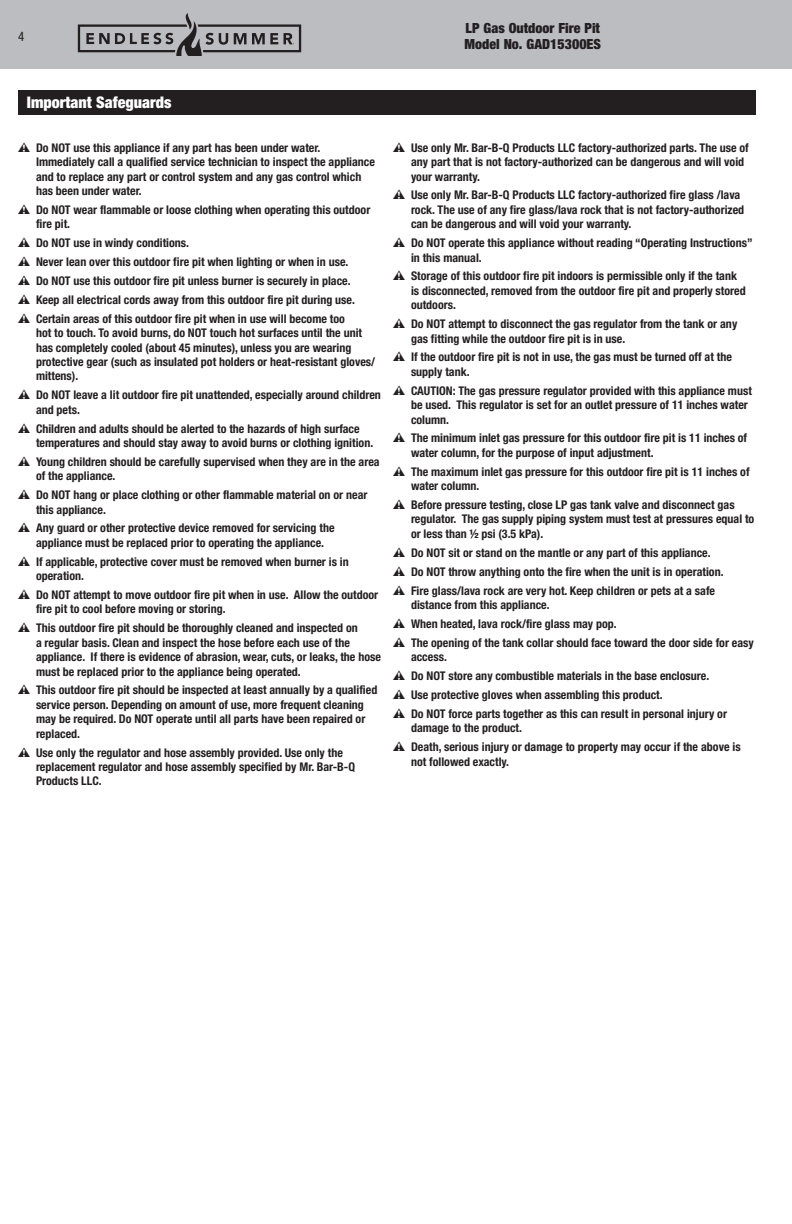
<style>
.page{position:relative;width:792px;height:1224px;background:#fff}
.page>*{position:absolute;margin:0;border:0;box-sizing:border-box;transform-origin:0 0}
.Section_Header{font:900 condensed 16px "Helvetica Neue LT Std";color:#fff}
.t1{font:900 condensed 14px "Helvetica Neue LT Std";color:#231f20}
.t2{font:condensed 13px "Helvetica Neue LT Std";color:#231f20}
.t3{font:700 condensed 12px/14.4px "Helvetica Neue LT Std";color:#231f20}
.s1{font-family:"Warnings";font-weight:400;font-stretch:normal}
</style>
<div class="page">
<div style="left:0;top:0;width:792px;height:69px;background:#bcbdc0"></div>
<div style="left:18px;top:90px;width:738px;height:25px;background:#231f20"></div>
<svg style="left:78px;top:13px;width:223px;height:43px"></svg>
<p class="t2" style="left:18px;top:29px;width:8px">4</p>
<p class="t1" style="left:466px;top:19px;width:136px">LP Gas Outdoor Fire Pit</p>
<p class="t1" style="left:464px;top:36px;width:138px">Model No. GAD15300ES</p>
<p class="Section_Header" style="left:27px;top:93px;width:146px">Important Safeguards</p>
<p class="t3" style="left:36px;top:140px;width:340px;text-indent:-18px"><span class="s1">W</span> Do NOT use this appliance if any part has been under water.<br>Immediately call a qualified service technician to inspect the appliance and to replace any part or control system and any gas control which has been under water.</p>
<p class="t3" style="left:36px;top:202px;width:336px;text-indent:-18px"><span class="s1">W</span> Do NOT wear flammable or loose clothing when operating this outdoor fire pit.</p>
<p class="t3" style="left:18px;top:235px;width:173px"><span class="s1">W</span> Do NOT use in windy conditions.</p>
<p class="t3" style="left:18px;top:254px;width:332px"><span class="s1">W</span> Never lean over this outdoor fire pit when lighting or when in use.</p>
<p class="t3" style="left:18px;top:273px;width:334px"><span class="s1">W</span> Do NOT use this outdoor fire pit unless burner is securely in place.</p>
<p class="t3" style="left:18px;top:292px;width:339px"><span class="s1">W</span> Keep all electrical cords away from this outdoor fire pit during use.</p>
<p class="t3" style="left:36px;top:311px;width:341px;text-indent:-18px"><span class="s1">W</span> Certain areas of this outdoor fire pit when in use will become too<br>hot to touch. To avoid burns, do NOT touch hot surfaces until the unit has completely cooled (about 45 minutes), unless you are wearing protective gear (such as insulated pot holders or heat-resistant gloves/ mittens).</p>
<p class="t3" style="left:36px;top:388px;width:346px;text-indent:-18px"><span class="s1">W</span> Do NOT leave a lit outdoor fire pit unattended, especially around children and pets.</p>
<p class="t3" style="left:36px;top:421px;width:339px;text-indent:-18px"><span class="s1">W</span> Children and adults should be alerted to the hazards of high surface temperatures and should stay away to avoid burns or clothing ignition.</p>
<p class="t3" style="left:36px;top:454px;width:345px;text-indent:-18px"><span class="s1">W</span> Young children should be carefully supervised when they are in the area of the appliance.</p>
<p class="t3" style="left:36px;top:487px;width:333px;text-indent:-18px"><span class="s1">W</span> Do NOT hang or place clothing or other flammable material on or near this appliance.</p>
<p class="t3" style="left:36px;top:521px;width:300px;text-indent:-18px"><span class="s1">W</span> Any guard or other protective device removed for servicing the appliance must be replaced prior to operating the appliance.</p>
<p class="t3" style="left:36px;top:554px;width:314px;text-indent:-18px"><span class="s1">W</span> If applicable, protective cover must be removed when burner is in operation.</p>
<p class="t3" style="left:36px;top:587px;width:344px;text-indent:-18px"><span class="s1">W</span> Do NOT attempt to move outdoor fire pit when in use. Allow the outdoor fire pit to cool before moving or storing.</p>
<p class="t3" style="left:36px;top:621px;width:347px;text-indent:-18px"><span class="s1">W</span> This outdoor fire pit should be thoroughly cleaned and inspected on<br>a regular basis. Clean and inspect the hose before each use of the appliance. If there is evidence of abrasion, wear, cuts, or leaks, the hose must be replaced prior to the appliance being operated.</p>
<p class="t3" style="left:36px;top:683px;width:343px;text-indent:-18px"><span class="s1">W</span> This outdoor fire pit should be inspected at least annually by a qualified service person. Depending on amount of use, more frequent cleaning may be required. Do NOT operate until all parts have been repaired or replaced.</p>
<p class="t3" style="left:36px;top:745px;width:321px;text-indent:-18px"><span class="s1">W</span> Use only the regulator and hose assembly provided. Use only the replacement regulator and hose assembly specified by Mr. Bar-B-Q<br>Products LLC.</p>
<p class="t3" style="left:411px;top:140px;width:339px;text-indent:-18px"><span class="s1">W</span> Use only Mr. Bar-B-Q Products LLC factory-authorized parts. The use of any part that is not factory-authorized can be dangerous and will void your warranty.</p>
<p class="t3" style="left:411px;top:188px;width:335px;text-indent:-18px"><span class="s1">W</span> Use only Mr. Bar-B-Q Products LLC factory-authorized fire glass /lava rock. The use of any fire glass/lava rock that is not factory-authorized can be dangerous and will void your warranty.</p>
<p class="t3" style="left:411px;top:235px;width:343px;text-indent:-18px"><span class="s1">W</span> Do NOT operate this appliance without reading “Operating Instructions” in this manual.</p>
<p class="t3" style="left:411px;top:269px;width:336px;text-indent:-18px"><span class="s1">W</span> Storage of this outdoor fire pit indoors is permissible only if the tank is disconnected, removed from the outdoor fire pit and properly stored outdoors.</p>
<p class="t3" style="left:411px;top:316px;width:328px;text-indent:-18px"><span class="s1">W</span> Do NOT attempt to disconnect the gas regulator from the tank or any gas fitting while the outdoor fire pit is in use.</p>
<p class="t3" style="left:411px;top:350px;width:322px;text-indent:-18px"><span class="s1">W</span> If the outdoor fire pit is not in use, the gas must be turned off at the supply tank.</p>
<p class="t3" style="left:411px;top:383px;width:342px;text-indent:-18px"><span class="s1">W</span> CAUTION: The gas pressure regulator provided with this appliance must be used. This regulator is set for an outlet pressure of 11 inches water column.</p>
<p class="t3" style="left:411px;top:431px;width:338px;text-indent:-18px"><span class="s1">W</span> The minimum inlet gas pressure for this outdoor fire pit is 11 inches of water column, for the purpose of input adjustment.</p>
<p class="t3" style="left:411px;top:464px;width:340px;text-indent:-18px"><span class="s1">W</span> The maximum inlet gas pressure for this outdoor fire pit is 11 inches of water column.</p>
<p class="t3" style="left:411px;top:497px;width:345px;text-indent:-18px"><span class="s1">W</span> Before pressure testing, close LP gas tank valve and disconnect gas regulator. The gas supply piping system must test at pressures equal to or less than 1/2 psi (3.5 kPa).</p>
<p class="t3" style="left:393px;top:545px;width:319px"><span class="s1">W</span> Do NOT sit or stand on the mantle or any part of this appliance.</p>
<p class="t3" style="left:393px;top:564px;width:332px"><span class="s1">W</span> Do NOT throw anything onto the fire when the unit is in operation.</p>
<p class="t3" style="left:411px;top:583px;width:306px;text-indent:-18px"><span class="s1">W</span> Fire glass/lava rock are very hot. Keep children or pets at a safe distance from this appliance.</p>
<p class="t3" style="left:393px;top:616px;width:225px"><span class="s1">W</span> When heated, lava rock/fire glass may pop.</p>
<p class="t3" style="left:411px;top:635px;width:344px;text-indent:-18px"><span class="s1">W</span> The opening of the tank collar should face toward the door side for easy access.</p>
<p class="t3" style="left:393px;top:668px;width:318px"><span class="s1">W</span> Do NOT store any combustible materials in the base enclosure.</p>
<p class="t3" style="left:393px;top:687px;width:271px"><span class="s1">W</span> Use protective gloves when assembling this product.</p>
<p class="t3" style="left:411px;top:706px;width:318px;text-indent:-18px"><span class="s1">W</span> Do NOT force parts together as this can result in personal injury or damage to the product.</p>
<p class="t3" style="left:411px;top:739px;width:331px;text-indent:-18px"><span class="s1">W</span> Death, serious injury or damage to property may occur if the above is not followed exactly.</p>
</div>
